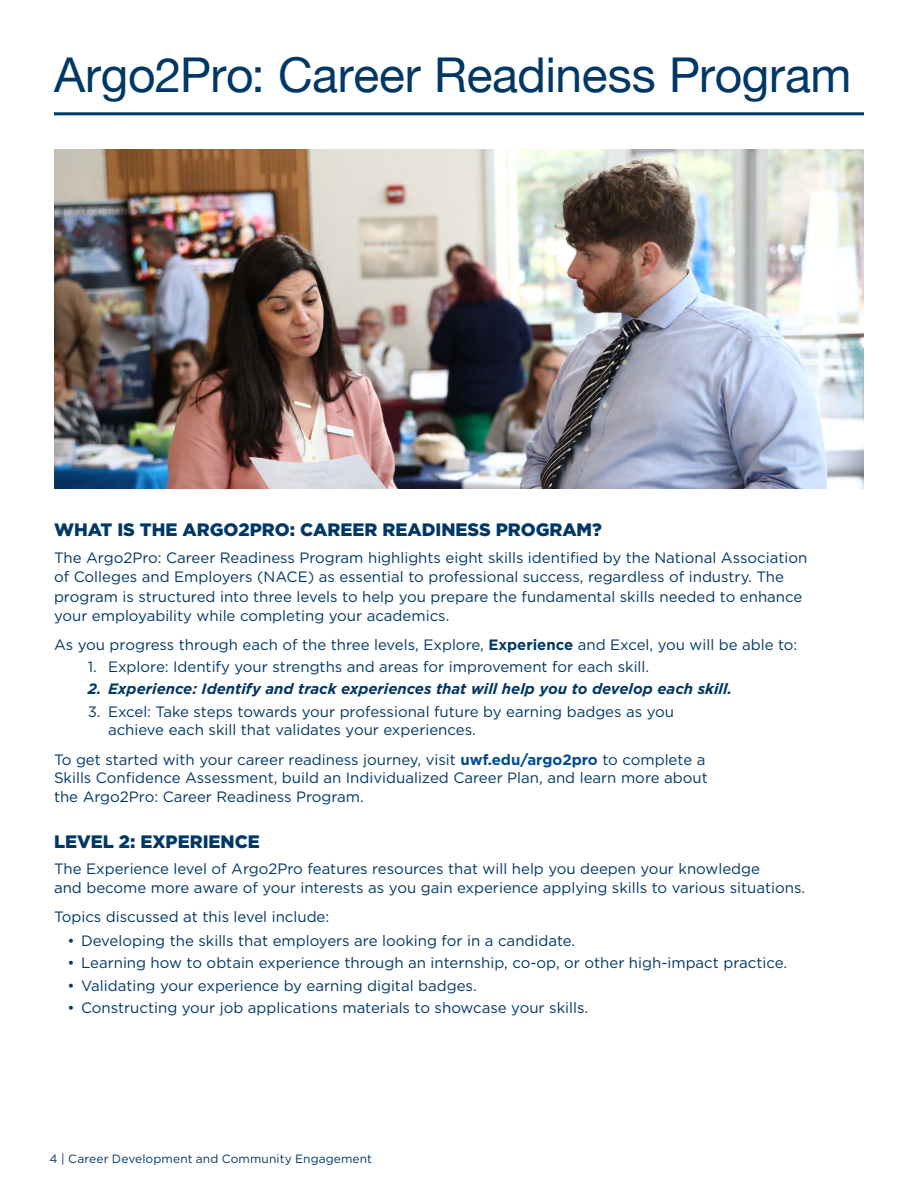
<style>
.page{position:relative;width:918px;height:1188px;background:#fff}
.page>*{position:absolute;margin:0;border:0;box-sizing:border-box;transform-origin:0 0}
.t1{font:48px "Helvetica Neue";letter-spacing:-.01em;color:#003865}
.Header_Midnight{font:900 18px "Gotham";color:#003865}
.Paragraph{font:15px/19.5px "Gotham";color:#003865}
.t2{font:italic 700 15px "Gotham";color:#003865}
.t3{font:12px "Gotham";letter-spacing:.01em;color:#003865}
.s1{font-weight:700}
.s2{font-weight:700;color:#004c97}
</style>
<div class="page">
<hr style="left:54px;top:112px;width:810px;height:3px;background:#003865">
<img style="left:54px;top:149px;width:810px;height:339px">
<p class="t1" style="left:54px;top:40px;width:799px">Argo2Pro: Career Readiness Program</p>
<p class="Header_Midnight" style="left:54px;top:518px;width:550px">WHAT IS THE ARGO2PRO: CAREER READINESS PROGRAM?</p>
<p class="Paragraph" style="left:54px;top:547px;width:755px">The Argo2Pro: Career Readiness Program highlights eight skills identified by the National Association of Colleges and Employers (NACE) as essential to professional success, regardless of industry. The program is structured into three levels to help you prepare the fundamental skills needed to enhance your employability while completing your academics.</p>
<p class="Paragraph" style="left:54px;top:634px;width:745px">As you progress through each of the three levels, Explore, <span class="s1">Experience</span> and Excel, you will be able to:</p>
<p class="Paragraph" style="left:88px;top:657px;width:561px">1. Explore: Identify your strengths and areas for improvement for each skill.</p>
<p class="t2" style="left:88px;top:679px;width:646px">2. Experience: Identify and track experiences that will help you to develop each skill.</p>
<p class="Paragraph" style="left:108px;top:702px;width:568px;line-height:18px;text-indent:-20px">3. Excel: Take steps towards your professional future by earning badges as you achieve each skill that validates your experiences.</p>
<p class="Paragraph" style="left:54px;top:750px;width:655px;line-height:18px">To get started with your career readiness journey, visit <span class="s2">uwf.edu/argo2pro</span> to complete a<br>Skills Confidence Assessment, build an Individualized Career Plan, and learn more about</p>
<p class="Paragraph" style="left:54px;top:787px;width:309px">the Argo2Pro: Career Readiness Program.</p>
<p class="Header_Midnight" style="left:54px;top:829px;width:207px">LEVEL 2: EXPERIENCE</p>
<p class="Paragraph" style="left:54px;top:859px;width:750px">The Experience level of Argo2Pro features resources that will help you deepen your knowledge<br>and become more aware of your interests as you gain experience applying skills to various situations.</p>
<p class="Paragraph" style="left:54px;top:907px;width:277px">Topics discussed at this level include:</p>
<p class="Paragraph" style="left:68px;top:931px;width:507px">• Developing the skills that employers are looking for in a candidate.</p>
<p class="Paragraph" style="left:68px;top:953px;width:719px">• Learning how to obtain experience through an internship, co-op, or other high-impact practice.</p>
<p class="Paragraph" style="left:68px;top:975px;width:408px">• Validating your experience by earning digital badges.</p>
<p class="Paragraph" style="left:68px;top:998px;width:520px">• Constructing your job applications materials to showcase your skills.</p>
<p class="t3" style="left:49px;top:1151px;width:324px">4 | Career Development and Community Engagement</p>
</div>
